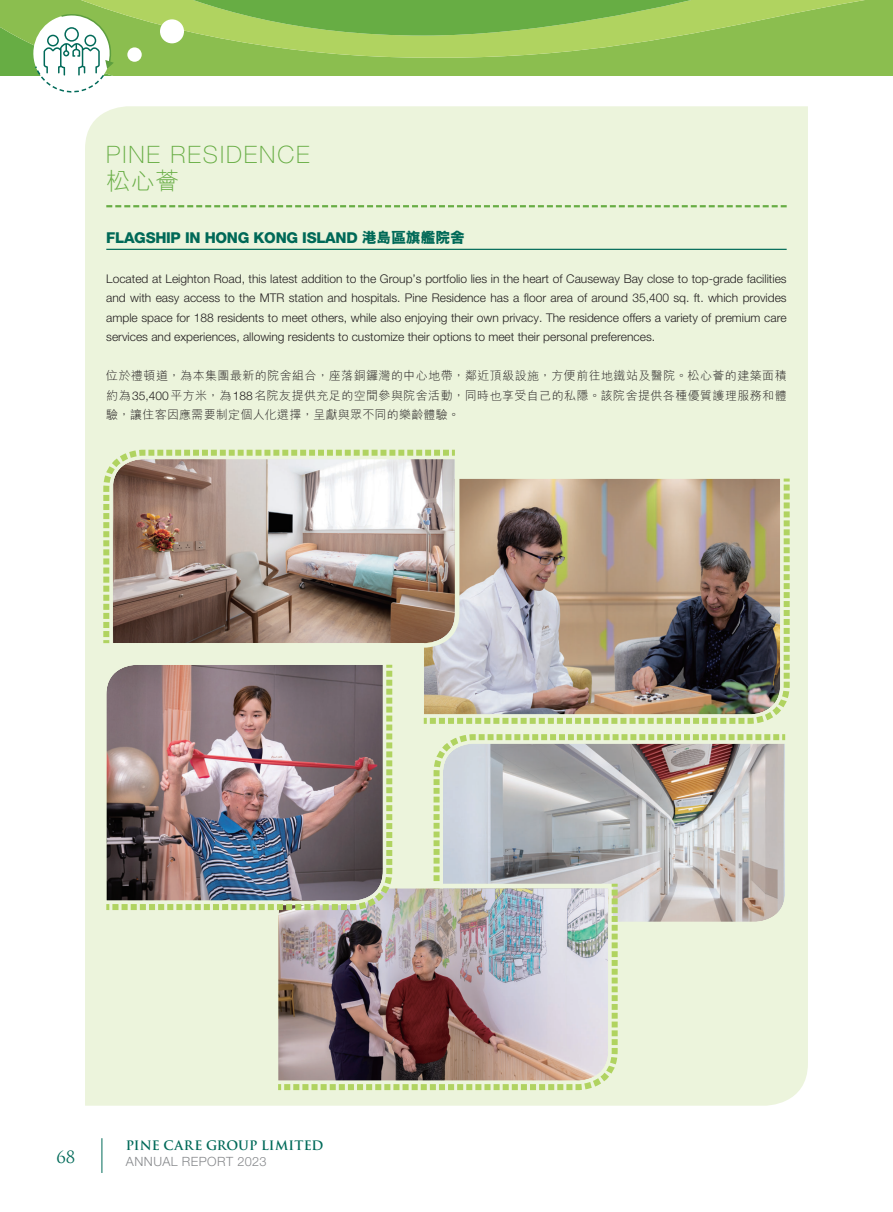
<style>
.page{position:relative;width:893px;height:1212px;background:#fff}
.page>*{position:absolute;margin:0;border:0;box-sizing:border-box;transform-origin:0 0}
.t1{font:100 24px "Helvetica Neue LT Std";letter-spacing:.08em;color:#67ad44}
.t2{font:24px "M Hei HK Light E Ten B5 H";color:#67ad44}
.t3{font:16.5px "Trajan Pro";color:#016a59}
.t4{font:800 15px "Helvetica Neue LT Std";letter-spacing:-.02em;color:#006957}
.t5{font:700 12.75px "Trajan Pro";letter-spacing:.01em;color:#016a59}
.t6{font:300 12.75px "Helvetica Neue LT Std";letter-spacing:.035em;color:#87898c}
.t7{font:300 12px/19.5px "Helvetica Neue LT Std";color:#231f20;text-align:justify}
.t8{font:12px/19.5px "M Hei HK Light E Ten B5 H";letter-spacing:.02em;color:#231f20;text-align:justify}
.s1{font-family:"M Hei HK Xbold E Ten B5 H";font-weight:400}
.s2{font-family:"Helvetica Neue LT Std";font-weight:300}
</style>
<div class="page">
<hr style="left:102px;top:1138px;width:1px;height:35px;background:#016a59">
<div style="left:775px;top:61px;width:118px;height:15px;background:#8bbe4f"></div>
<svg style="left:775px;top:0;width:118px;height:61px;background:#8fc051"></svg>
<svg style="left:0;top:0;width:775px;height:93px"></svg>
<div style="left:160px;top:19px;width:24px;height:24px;background:#fff;border-radius:50%"></div>
<div style="left:127px;top:47px;width:15px;height:15px;background:#fff;border-radius:50%"></div>
<div style="left:85px;top:106px;width:723px;height:1000px;background:#ecf4dc"></div>
<svg style="left:106px;top:205px;width:681px;height:2px"></svg>
<hr style="left:106px;top:249px;width:681px;height:1px;background:#006957">
<img style="left:100px;top:446px;width:693px;height:647px">
<h1 class="t1" style="left:106px;top:146px;width:205px">PINE RESIDENCE</h1>
<h1 class="t2" style="left:106px;top:172px;width:74px">松心薈</h1>
<p class="t4" style="left:106px;top:233px;width:360px">FLAGSHIP IN HONG KONG ISLAND <span class="s1">港島區旗艦院舍</span></p>
<p class="t7" style="left:106px;top:270px;width:682px">Located at Leighton Road, this latest addition to the Group’s portfolio lies in the heart of Causeway Bay close to top-grade facilities and with easy access to the MTR station and hospitals. Pine Residence has a floor area of around 35,400 sq. ft. which provides ample space for 188 residents to meet others, while also enjoying their own privacy. The residence offers a variety of premium care services and experiences, allowing residents to customize their options to meet their personal preferences.</p>
<p class="t8" style="left:106px;top:368px;width:682px">位於禮頓道，為本集團最新的院舍組合，座落銅鑼灣的中心地帶，鄰近頂級設施，方便前往地鐵站及醫院。松心薈的建築面積約為<span class="s2">35,400</span>平方米，為<span class="s2">188</span>名院友提供充足的空間參與院舍活動，同時也享受自己的私隱。該院舍提供各種優質護理服務和體驗，讓住客因應需要制定個人化選擇，呈獻與眾不同的樂齡體驗。</p>
<p class="t5" style="left:126px;top:1138px;width:199px">PINE CARE GROUP LIMITED</p>
<h2 class="t3" style="left:56px;top:1147px;width:20px">68</h2>
<p class="t6" style="left:126px;top:1157px;width:142px">ANNUAL REPORT 2023</p>
</div>
